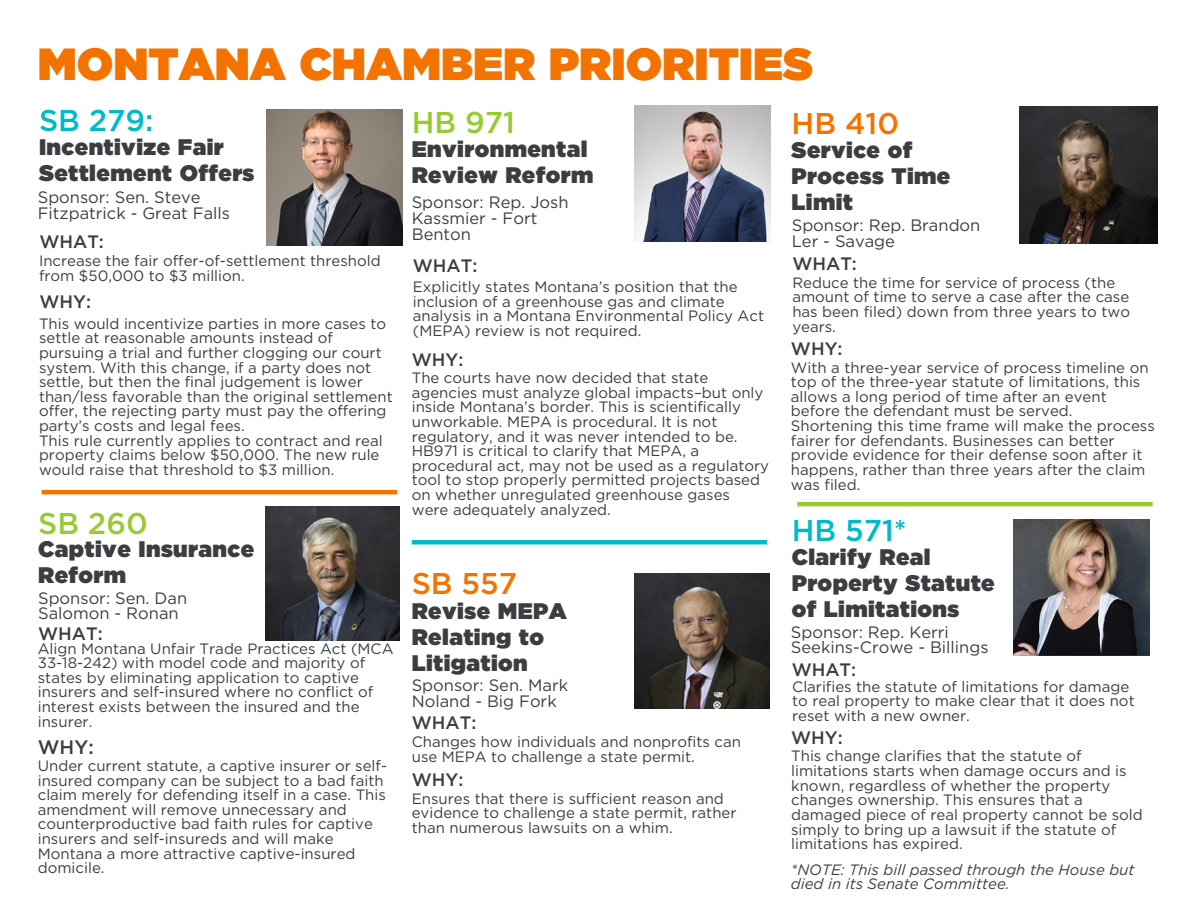
<style>
.page{position:relative;width:1188px;height:918px;background:#fff}
.page>*{position:absolute;margin:0;border:0;box-sizing:border-box;transform-origin:0 0}
.t1{font:900 45px "Gotham";color:#f47300}
.t2{font:500 30px "Gotham";color:#00bbc7}
.t3{font:500 30px "Gotham";color:#f47300}
.t4{font:500 30px "Gotham";color:#98cb33}
.t5{font:900 22.5px/25.8px "Gotham";letter-spacing:.02em;color:#3b3e41}
.t6{font:500 19.5px "Gotham";color:#3b3e41}
.t7{font:500 18px "Gotham";color:#3b3e41}
.t8{font:16.5px/15.8px "Gotham";color:#3b3e41}
.t9{font:15px/14.7px "Gotham";color:#3b3e41}
.t10{font:italic 15px/14.7px "Gotham";color:#3b3e41}
</style>
<div class="page">
<img style="left:634px;top:573px;width:135px;height:135px">
<img style="left:266px;top:506px;width:134px;height:134px">
<img style="left:1020px;top:107px;width:137px;height:137px">
<img style="left:266px;top:109px;width:136px;height:136px">
<img style="left:1014px;top:520px;width:136px;height:136px">
<img style="left:635px;top:106px;width:136px;height:136px">
<hr style="left:42px;top:490px;width:355px;height:4px;background:#f47300">
<hr style="left:412px;top:540px;width:355px;height:4px;background:#00bbc7">
<hr style="left:797px;top:502px;width:356px;height:4px;background:#98cb33">
<p class="t1" style="left:38px;top:37px;width:777px">MONTANA CHAMBER PRIORITIES</p>
<p class="t2" style="left:39px;top:102px;width:116px">SB 279:</p>
<p class="t5" style="left:39px;top:134px;width:217px">Incentivize Fair<br>Settlement Offers</p>
<p class="t8" style="left:38px;top:189px;width:194px">Sponsor: Sen. Steve<br>Fitzpatrick - Great Falls</p>
<p class="t9" style="left:39px;top:254px;width:343px">Increase the fair offer-of-settlement threshold from $50,000 to $3 million.</p>
<p class="t9" style="left:39px;top:316px;width:355px">This would incentivize parties in more cases to settle at reasonable amounts instead of pursuing a trial and further clogging our court system. With this change, if a party does not settle, but then the final judgement is lower than/less favorable than the original settlement offer, the rejecting party must pay the offering party’s costs and legal fees.</p>
<p class="t9" style="left:39px;top:433px;width:345px">This rule currently applies to contract and real property claims below $50,000. The new rule would raise that threshold to $3 million.</p>
<p class="t7" style="left:39px;top:230px;width:66px">WHAT:</p>
<p class="t7" style="left:39px;top:290px;width:53px">WHY:</p>
<p class="t4" style="left:38px;top:505px;width:111px">SB 260</p>
<p class="t5" style="left:38px;top:536px;width:218px">Captive Insurance<br>Reform</p>
<p class="t8" style="left:38px;top:590px;width:151px">Sponsor: Sen. Dan<br>Salomon - Ronan</p>
<p class="t7" style="left:38px;top:622px;width:66px">WHAT:</p>
<p class="t9" style="left:38px;top:641px;width:357px">Align Montana Unfair Trade Practices Act (MCA 33-18-242) with model code and majority of states by eliminating application to captive insurers and self-insured where no conflict of interest exists between the insured and the insurer.</p>
<p class="t9" style="left:38px;top:758px;width:351px">Under current statute, a captive insurer or self&shy;insured company can be subject to a bad faith claim merely for defending itself in a case. This amendment will remove unnecessary and counterproductive bad faith rules for captive insurers and self-insureds and will make Montana a more attractive captive-insured domicile.</p>
<p class="t6" style="left:38px;top:735px;width:57px">WHY:</p>
<p class="t4" style="left:412px;top:104px;width:105px">HB 971</p>
<p class="t5" style="left:412px;top:136px;width:183px">Environmental<br>Review Reform</p>
<p class="t8" style="left:412px;top:195px;width:158px">Sponsor: Rep. Josh<br>Kassmier - Fort<br>Benton</p>
<p class="t7" style="left:413px;top:255px;width:66px">WHAT:</p>
<p class="t9" style="left:413px;top:279px;width:353px">Explicitly states Montana’s position that the inclusion of a greenhouse gas and climate analysis in a Montana Environmental Policy Act (MEPA) review is not required.</p>
<p class="t9" style="left:412px;top:370px;width:359px">The courts have now decided that state agencies must analyze global impacts–but only inside Montana’s border. This is scientifically unworkable. MEPA is procedural. It is not regulatory, and it was never intended to be.<br>HB971 is critical to clarify that MEPA, a procedural act, may not be used as a regulatory tool to stop properly permitted projects based on whether unregulated greenhouse gases were adequately analyzed.</p>
<p class="t7" style="left:412px;top:349px;width:53px">WHY:</p>
<p class="t3" style="left:412px;top:566px;width:107px">SB 557</p>
<p class="t5" style="left:412px;top:598px;width:157px">Revise MEPA<br>Relating to<br>Litigation</p>
<p class="t8" style="left:412px;top:678px;width:158px">Sponsor: Sen. Mark<br>Noland - Big Fork</p>
<p class="t7" style="left:412px;top:712px;width:66px">WHAT:</p>
<p class="t9" style="left:412px;top:735px;width:331px">Changes how individuals and nonprofits can use MEPA to challenge a state permit.</p>
<p class="t9" style="left:412px;top:791px;width:326px">Ensures that there is sufficient reason and evidence to challenge a state permit, rather than numerous lawsuits on a whim.</p>
<p class="t7" style="left:412px;top:768px;width:53px">WHY:</p>
<p class="t3" style="left:792px;top:105px;width:109px">HB 410</p>
<p class="t5" style="left:792px;top:137px;width:160px">Service of<br>Process Time<br>Limit</p>
<p class="t8" style="left:792px;top:217px;width:190px">Sponsor: Rep. Brandon<br>Ler - Savage</p>
<p class="t7" style="left:792px;top:253px;width:66px">WHAT:</p>
<p class="t9" style="left:792px;top:275px;width:339px">Reduce the time for service of process (the amount of time to serve a case after the case has been filed) down from three years to two years.</p>
<p class="t7" style="left:791px;top:338px;width:53px">WHY:</p>
<p class="t9" style="left:791px;top:360px;width:365px">With a three-year service of process timeline on top of the three-year statute of limitations, this allows a long period of time after an event before the defendant must be served.<br>Shortening this time frame will make the process fairer for defendants. Businesses can better provide evidence for their defense soon after it happens, rather than three years after the claim was filed.</p>
<p class="t2" style="left:792px;top:512px;width:117px">HB 571*</p>
<p class="t5" style="left:792px;top:544px;width:205px">Clarify Real<br>Property Statute of Limitations</p>
<p class="t8" style="left:791px;top:624px;width:199px">Sponsor: Rep. Kerri<br>Seekins-Crowe - Billings</p>
<p class="t9" style="left:792px;top:679px;width:344px">Clarifies the statute of limitations for damage to real property to make clear that it does not reset with a new owner.</p>
<p class="t9" style="left:791px;top:749px;width:353px">This change clarifies that the statute of limitations starts when damage occurs and is known, regardless of whether the property changes ownership. This ensures that a damaged piece of real property cannot be sold simply to bring up a lawsuit if the statute of limitations has expired.</p>
<p class="t7" style="left:792px;top:659px;width:66px">WHAT:</p>
<p class="t7" style="left:791px;top:727px;width:53px">WHY:</p>
<p class="t10" style="left:791px;top:862px;width:345px">*NOTE: This bill passed through the House but died in its Senate Committee.</p>
</div>
